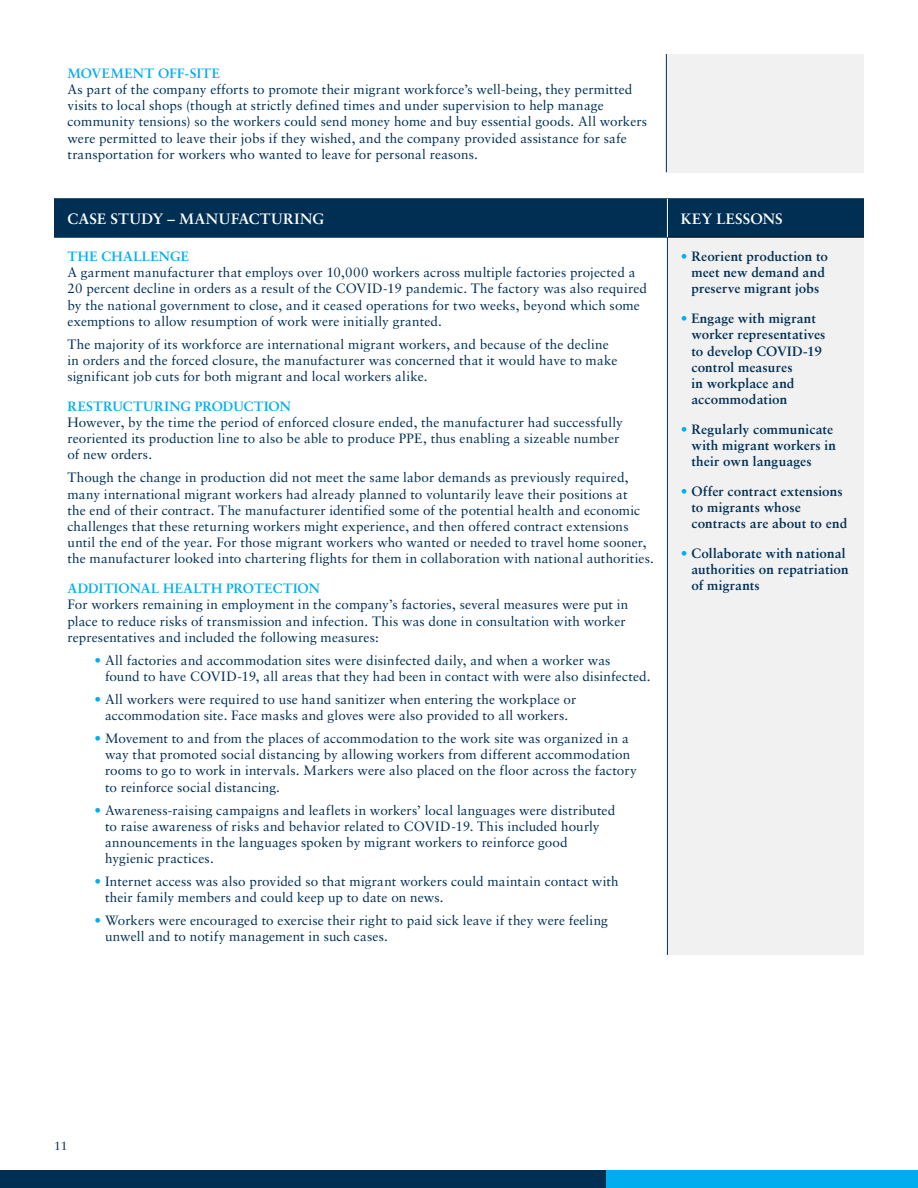
<style>
.page{position:relative;width:918px;height:1188px;background:#fff}
.page>*{position:absolute;margin:0;border:0;box-sizing:border-box;transform-origin:0 0}
.t1{font:700 15px "Sabon LT Pro";letter-spacing:.015em;color:#fff}
.t2{font:13.5px/16.2px "Sabon LT Pro";letter-spacing:.005em;color:#002f54}
.t3{font:700 13.5px/16.2px "Sabon LT Pro";letter-spacing:.01em;color:#002f54}
.t4{font:700 13.5px "Sabon LT Pro";letter-spacing:.02em;color:#00aeef}
.t5{font:12px "Sabon LT Pro";color:#002f54}
.s1{color:#00aeef}
</style>
<div class="page">
<div style="left:0;top:1170px;width:606px;height:18px;background:#002f54"></div>
<div style="left:606px;top:1170px;width:312px;height:18px;background:#00aeef"></div>
<div style="left:666px;top:54px;width:198px;height:118px;background:#f1f1f2"></div>
<hr style="left:666px;top:54px;width:1px;height:118px;background:#002f54">
<div style="left:54px;top:199px;width:810px;height:38px;background:#002f54"></div>
<div style="left:667px;top:237px;width:197px;height:718px;background:#f1f1f2"></div>
<hr style="left:54px;top:198px;width:613px;height:1px;background:#002f54">
<hr style="left:667px;top:198px;width:197px;height:1px;background:#002f54">
<hr style="left:54px;top:237px;width:614px;height:1px;background:#002f54">
<hr style="left:668px;top:237px;width:196px;height:1px;background:#000">
<hr style="left:667px;top:199px;width:1px;height:38px;background:#fff">
<hr style="left:667px;top:237px;width:1px;height:718px;background:#002f54">
<p class="t4" style="left:68px;top:65px;width:154px">MOVEMENT OFF-SITE</p>
<p class="t2" style="left:68px;top:81px;width:581px">As part of the company efforts to promote their migrant workforce’s well-being, they permitted visits to local shops (though at strictly defined times and under supervision to help manage community tensions) so the workers could send money home and buy essential goods. All workers were permitted to leave their jobs if they wished, and the company provided assistance for safe transportation for workers who wanted to leave for personal reasons.</p>
<p class="t1" style="left:68px;top:209px;width:258px">CASE STUDY – MANUFACTURING</p>
<p class="t1" style="left:681px;top:209px;width:103px">KEY LESSONS</p>
<p class="t4" style="left:68px;top:248px;width:123px">THE CHALLENGE</p>
<p class="t2" style="left:68px;top:264px;width:581px">A garment manufacturer that employs over 10,000 workers across multiple factories projected a 20 percent decline in orders as a result of the COVID-19 pandemic. The factory was also required by the national government to close, and it ceased operations for two weeks, beyond which some exemptions to allow resumption of work were initially granted.</p>
<p class="t2" style="left:68px;top:336px;width:552px">The majority of its workforce are international migrant workers, and because of the decline in orders and the forced closure, the manufacturer was concerned that it would have to make significant job cuts for both migrant and local workers alike.</p>
<p class="t4" style="left:68px;top:398px;width:225px">RESTRUCTURING PRODUCTION</p>
<p class="t2" style="left:68px;top:414px;width:557px">However, by the time the period of enforced closure ended, the manufacturer had successfully reoriented its production line to also be able to produce PPE, thus enabling a sizeable number of new orders.</p>
<p class="t2" style="left:68px;top:469px;width:588px">Though the change in production did not meet the same labor demands as previously required, many international migrant workers had already planned to voluntarily leave their positions at<br>the end of their contract. The manufacturer identified some of the potential health and economic challenges that these returning workers might experience, and then offered contract extensions until the end of the year. For those migrant workers who wanted or needed to travel home sooner, the manufacturer looked into chartering flights for them in collaboration with national authorities.</p>
<p class="t4" style="left:68px;top:580px;width:254px">ADDITIONAL HEALTH PROTECTION</p>
<p class="t2" style="left:68px;top:596px;width:562px">For workers remaining in employment in the company’s factories, several measures were put in place to reduce risks of transmission and infection. This was done in consultation with worker representatives and included the following measures:</p>
<p class="t2" style="left:105px;top:652px;width:547px;text-indent:-11px"><span class="s1">•</span> All factories and accommodation sites were disinfected daily, and when a worker was<br>found to have COVID-19, all areas that they had been in contact with were also disinfected.</p>
<p class="t2" style="left:94px;top:691px;width:483px;text-align:center"><span class="s1">•</span> All workers were required to use hand sanitizer when entering the workplace or accommodation site. Face masks and gloves were also provided to all workers.</p>
<p class="t2" style="left:105px;top:730px;width:533px;text-indent:-11px"><span class="s1">•</span> Movement to and from the places of accommodation to the work site was organized in a way that promoted social distancing by allowing workers from different accommodation rooms to go to work in intervals. Markers were also placed on the floor across the factory to reinforce social distancing.</p>
<p class="t2" style="left:105px;top:801px;width:512px;text-indent:-11px"><span class="s1">•</span> Awareness-raising campaigns and leaflets in workers’ local languages were distributed to raise awareness of risks and behavior related to COVID-19. This included hourly announcements in the languages spoken by migrant workers to reinforce good hygienic practices.</p>
<p class="t2" style="left:105px;top:873px;width:515px;text-indent:-11px"><span class="s1">•</span> Internet access was also provided so that migrant workers could maintain contact with their family members and could keep up to date on news.</p>
<p class="t2" style="left:105px;top:912px;width:505px;text-indent:-11px"><span class="s1">•</span> Workers were encouraged to exercise their right to paid sick leave if they were feeling unwell and to notify management in such cases.</p>
<p class="t3" style="left:681px;top:248px;width:149px;text-align:center"><span class="s1">•</span> Reorient production to meet new demand and preserve migrant jobs</p>
<p class="t3" style="left:691px;top:310px;width:136px;text-indent:-11px"><span class="s1">•</span> Engage with migrant worker representatives to develop COVID-19 control measures<br>in workplace and accommodation</p>
<p class="t3" style="left:691px;top:421px;width:146px;text-indent:-11px"><span class="s1">•</span> Regularly communicate with migrant workers in their own languages</p>
<p class="t3" style="left:691px;top:483px;width:157px;text-indent:-11px"><span class="s1">•</span> Offer contract extensions to migrants whose contracts are about to end</p>
<p class="t3" style="left:691px;top:545px;width:159px;text-indent:-11px"><span class="s1">•</span> Collaborate with national authorities on repatriation of migrants</p>
<p class="t5" style="left:54px;top:1138px;width:15px">11</p>
</div>
